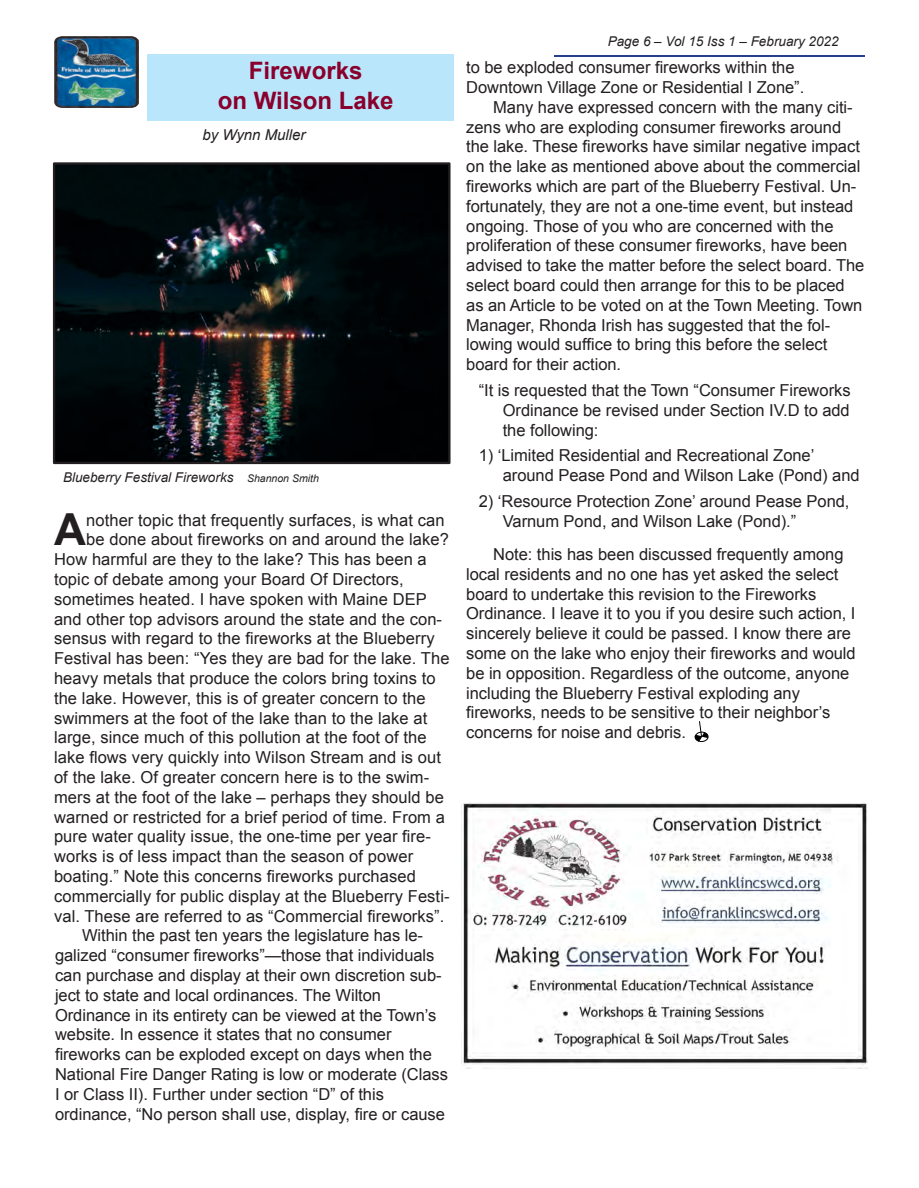
<style>
.page{position:relative;width:919px;height:1188px;background:#fff}
.page>*{position:absolute;margin:0;border:0;box-sizing:border-box;transform-origin:0 0}
.t1{font:700 44.1px "Arial";color:#231f20}
.t2{font:700 24px/30px "Arial";color:#89002c;text-align:center}
.t3{font:16.5px/19.8px "Arial";letter-spacing:-.005em;color:#231f20}
.t4{font:italic 15px "Arial";letter-spacing:-.005em;color:#231f20}
.t5{font:italic 13.5px "Arial";color:#231f20}
.s1{font-size:10.5px}
</style>
<div class="page">
<div style="left:147px;top:54px;width:306px;height:67px;background:#bae6fb"></div>
<hr style="left:554px;top:55px;width:310px;height:1px;background:#25408f">
<div style="left:694px;top:732px;width:14px;height:10px;border:1px solid #010203;border-radius:50%"></div>
<svg style="left:694px;top:721px;width:13px;height:20px"></svg>
<img style="left:54px;top:36px;width:84px;height:72px">
<img style="left:461px;top:802px;width:406px;height:267px">
<img style="left:56px;top:165px;width:391px;height:296px">
<div style="left:53px;top:162px;width:397px;height:302px;border:2px solid #231f20"></div>
<h2 class="t2" style="left:217px;top:57px;width:177px">Fireworks<br>on Wilson Lake</h2>
<p class="t4" style="left:202px;top:129px;width:104px">by Wynn Muller</p>
<p class="t5" style="left:63px;top:473px;width:257px">Blueberry Festival Fireworks <span class="s1">Shannon Smith</span></p>
<h1 class="t1" style="left:54px;top:513px;width:33px">A</h1>
<p class="t3" style="left:86px;top:511px;width:360px">nother topic that frequently surfaces, is what can</p>
<p class="t3" style="left:86px;top:531px;width:364px">be done about fireworks on and around the lake?</p>
<p class="t3" style="left:54px;top:551px;width:374px">How harmful are they to the lake? This has been a</p>
<p class="t3" style="left:54px;top:571px;width:351px">topic of debate among your Board Of Directors,</p>
<p class="t3" style="left:54px;top:591px;width:374px">sometimes heated. I have spoken with Maine DEP</p>
<p class="t3" style="left:54px;top:610px;width:389px">and other top advisors around the state and the con-</p>
<p class="t3" style="left:54px;top:630px;width:382px">sensus with regard to the fireworks at the Blueberry</p>
<p class="t3" style="left:54px;top:650px;width:397px">Festival has been: “Yes they are bad for the lake. The</p>
<p class="t3" style="left:54px;top:670px;width:383px">heavy metals that produce the colors bring toxins to</p>
<p class="t3" style="left:54px;top:690px;width:373px">the lake. However, this is of greater concern to the</p>
<p class="t3" style="left:54px;top:709px;width:374px">swimmers at the foot of the lake than to the lake at</p>
<p class="t3" style="left:54px;top:729px;width:374px">large, since much of this pollution at the foot of the</p>
<p class="t3" style="left:54px;top:749px;width:388px">lake flows very quickly into Wilson Stream and is out</p>
<p class="t3" style="left:54px;top:769px;width:376px">of the lake. Of greater concern here is to the swim-</p>
<p class="t3" style="left:54px;top:789px;width:391px">mers at the foot of the lake – perhaps they should be</p>
<p class="t3" style="left:54px;top:808px;width:392px">warned or restricted for a brief period of time. From a</p>
<p class="t3" style="left:54px;top:828px;width:378px">pure water quality issue, the one-time per year fire-</p>
<p class="t3" style="left:54px;top:848px;width:360px">works is of less impact than the season of power</p>
<p class="t3" style="left:54px;top:868px;width:363px">boating.” Note this concerns fireworks purchased</p>
<p class="t3" style="left:54px;top:888px;width:397px">commercially for public display at the Blueberry Festi-</p>
<p class="t3" style="left:54px;top:907px;width:391px">val. These are referred to as “Commercial fireworks”.</p>
<p class="t3" style="left:82px;top:927px;width:342px">Within the past ten years the legislature has le-</p>
<p class="t3" style="left:55px;top:947px;width:381px">galized “consumer fireworks”—those that individuals</p>
<p class="t3" style="left:55px;top:967px;width:388px">can purchase and display at their own discretion sub-</p>
<p class="t3" style="left:55px;top:987px;width:327px">ject to state and local ordinances. The Wilton</p>
<p class="t3" style="left:55px;top:1006px;width:383px">Ordinance in its entirety can be viewed at the Town’s</p>
<p class="t3" style="left:55px;top:1026px;width:338px">website. In essence it states that no consumer</p>
<p class="t3" style="left:55px;top:1046px;width:378px">fireworks can be exploded except on days when the</p>
<p class="t3" style="left:55px;top:1066px;width:394px">National Fire Danger Rating is low or moderate (Class</p>
<p class="t3" style="left:55px;top:1086px;width:330px">I or Class II). Further under section “D” of this</p>
<p class="t3" style="left:55px;top:1105px;width:391px">ordinance, “No person shall use, display, fire or cause</p>
<p class="t5" style="left:607px;top:36px;width:232px">Page 6 – Vol 15 Iss 1 – February 2022</p>
<p class="t3" style="left:466px;top:59px;width:330px">to be exploded consumer fireworks within the</p>
<p class="t3" style="left:466px;top:79px;width:339px">Downtown Village Zone or Residential I Zone”.</p>
<p class="t3" style="left:493px;top:99px;width:361px">Many have expressed concern with the many citi-</p>
<p class="t3" style="left:466px;top:118px;width:376px">zens who are exploding consumer fireworks around</p>
<p class="t3" style="left:466px;top:138px;width:395px">the lake. These fireworks have similar negative impact</p>
<p class="t3" style="left:466px;top:158px;width:395px">on the lake as mentioned above about the commercial</p>
<p class="t3" style="left:466px;top:178px;width:391px">fireworks which are part of the Blueberry Festival. Un-</p>
<p class="t3" style="left:466px;top:198px;width:388px">fortunately, they are not a one-time event, but instead</p>
<p class="t3" style="left:466px;top:217px;width:369px">ongoing. Those of you who are concerned with the</p>
<p class="t3" style="left:466px;top:237px;width:382px">proliferation of these consumer fireworks, have been</p>
<p class="t3" style="left:466px;top:257px;width:399px">advised to take the matter before the select board. The</p>
<p class="t3" style="left:466px;top:277px;width:380px">select board could then arrange for this to be placed</p>
<p class="t3" style="left:466px;top:297px;width:397px">as an Article to be voted on at the Town Meeting. Town</p>
<p class="t3" style="left:466px;top:316px;width:365px">Manager, Rhonda Irish has suggested that the fol-</p>
<p class="t3" style="left:466px;top:336px;width:362px">lowing would suffice to bring this before the select</p>
<p class="t3" style="left:466px;top:356px;width:156px">board for their action.</p>
<p class="t3" style="left:502px;top:382px;width:349px;text-align:justify;text-indent:-24px">“It is requested that the Town “Consumer Fireworks Ordinance be revised under Section IV.D to add the following:</p>
<p class="t3" style="left:502px;top:447px;width:358px;text-indent:-24px">1) ‘Limited Residential and Recreational Zone’ around Pease Pond and Wilson Lake (Pond) and</p>
<p class="t3" style="left:502px;top:493px;width:348px;text-indent:-24px">2) ‘Resource Protection Zone’ around Pease Pond,<br>Varnum Pond, and Wilson Lake (Pond).”</p>
<p class="t3" style="left:466px;top:546px;width:391px;text-indent:27px">Note: this has been discussed frequently among local residents and no one has yet asked the select board to undertake this revision to the Fireworks Ordinance. I leave it to you if you desire such action, I sincerely believe it could be passed. I know there are some on the lake who enjoy their fireworks and would be in opposition. Regardless of the outcome, anyone including the Blueberry Festival exploding any fireworks, needs to be sensitive to their neighbor’s concerns for noise and debris.</p>
</div>
